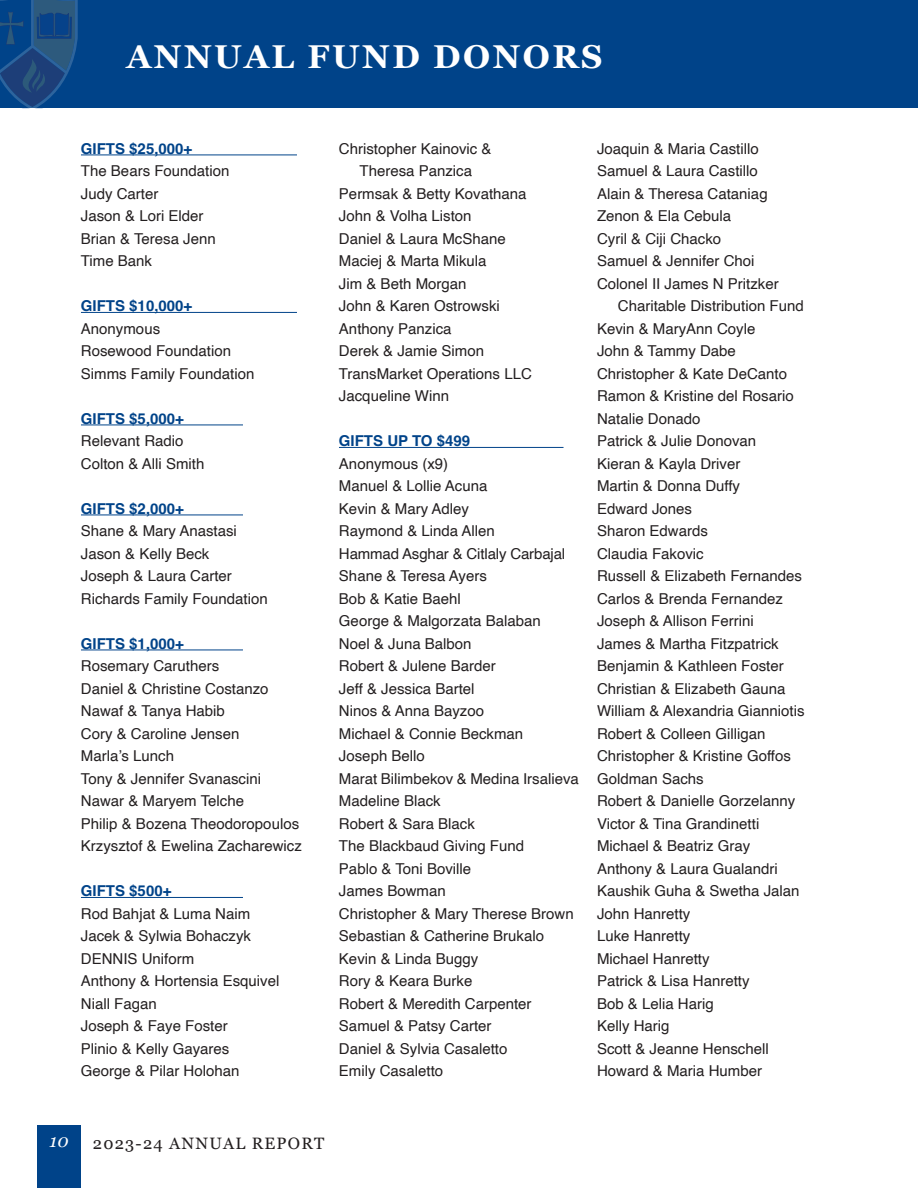
<style>
.page{position:relative;width:918px;height:1188px;background:#fff}
.page>*{position:absolute;margin:0;border:0;box-sizing:border-box;transform-origin:0 0}
.t1{font:700 33px "Georgia";letter-spacing:.075em;color:#fff}
.t2{font:italic 18px "Georgia";color:#fff}
.t3{font:16.5px "Georgia";letter-spacing:.075em;color:#231f20}
.t4{font:15px/22.5px "Helvetica";color:#231f20}
.t5{font:700 15px "Helvetica";color:#004389}
</style>
<div class="page">
<hr style="left:81px;top:155px;width:216px;height:1px;background:#004389">
<hr style="left:81px;top:312px;width:216px;height:1px;background:#004389">
<hr style="left:81px;top:425px;width:162px;height:1px;background:#004389">
<hr style="left:81px;top:515px;width:162px;height:1px;background:#004389">
<hr style="left:81px;top:650px;width:162px;height:1px;background:#004389">
<hr style="left:81px;top:897px;width:162px;height:1px;background:#004389">
<hr style="left:339px;top:447px;width:224px;height:1px;background:#004389">
<div style="left:37px;top:1125px;width:44px;height:63px;background:#004389"></div>
<div style="left:0;top:0;width:918px;height:108px;background:#004389"></div>
<svg style="left:0;top:0;width:78px;height:108px"></svg>
<h1 class="t1" style="left:126px;top:32px;width:478px">ANNUAL FUND DONORS</h1>
<p class="t5" style="left:81px;top:139px;width:113px">GIFTS $25,000+</p>
<p class="t4" style="left:81px;top:160px;width:150px">The Bears Foundation<br>Judy Carter<br>Jason &amp; Lori Elder<br>Brian &amp; Teresa Jenn<br>Time Bank</p>
<p class="t5" style="left:81px;top:297px;width:113px">GIFTS $10,000+</p>
<p class="t4" style="left:81px;top:318px;width:175px">Anonymous<br>Rosewood Foundation<br>Simms Family Foundation</p>
<p class="t5" style="left:81px;top:409px;width:104px">GIFTS $5,000+</p>
<p class="t4" style="left:81px;top:430px;width:125px">Relevant Radio<br>Colton &amp; Alli Smith</p>
<p class="t5" style="left:81px;top:499px;width:104px">GIFTS $2,000+</p>
<p class="t4" style="left:81px;top:520px;width:188px">Shane &amp; Mary Anastasi<br>Jason &amp; Kelly Beck<br>Joseph &amp; Laura Carter<br>Richards Family Foundation</p>
<p class="t5" style="left:81px;top:634px;width:104px">GIFTS $1,000+</p>
<p class="t4" style="left:81px;top:655px;width:222px">Rosemary Caruthers<br>Daniel &amp; Christine Costanzo<br>Nawaf &amp; Tanya Habib<br>Cory &amp; Caroline Jensen<br>Marla’s Lunch<br>Tony &amp; Jennifer Svanascini<br>Nawar &amp; Maryem Telche<br>Philip &amp; Bozena Theodoropoulos<br>Krzysztof &amp; Ewelina Zacharewicz</p>
<p class="t5" style="left:81px;top:882px;width:92px">GIFTS $500+</p>
<p class="t4" style="left:81px;top:903px;width:200px">Rod Bahjat &amp; Luma Naim<br>Jacek &amp; Sylwia Bohaczyk<br>DENNIS Uniform<br>Anthony &amp; Hortensia Esquivel<br>Niall Fagan<br>Joseph &amp; Faye Foster<br>Plinio &amp; Kelly Gayares<br>George &amp; Pilar Holohan</p>
<p class="t4" style="left:339px;top:138px;width:154px">Christopher Kainovic &amp;</p>
<p class="t4" style="left:360px;top:160px;width:114px">Theresa Panzica</p>
<p class="t4" style="left:339px;top:183px;width:189px">Permsak &amp; Betty Kovathana</p>
<p class="t4" style="left:339px;top:205px;width:134px">John &amp; Volha Liston</p>
<p class="t4" style="left:339px;top:228px;width:168px">Daniel &amp; Laura McShane</p>
<p class="t4" style="left:339px;top:250px;width:149px">Maciej &amp; Marta Mikula</p>
<p class="t4" style="left:339px;top:273px;width:129px">Jim &amp; Beth Morgan</p>
<p class="t4" style="left:339px;top:295px;width:162px">John &amp; Karen Ostrowski</p>
<p class="t4" style="left:339px;top:318px;width:114px">Anthony Panzica</p>
<p class="t4" style="left:339px;top:340px;width:147px">Derek &amp; Jamie Simon</p>
<p class="t4" style="left:339px;top:363px;width:194px">TransMarket Operations LLC</p>
<p class="t4" style="left:339px;top:385px;width:112px">Jacqueline Winn</p>
<p class="t5" style="left:339px;top:432px;width:133px">GIFTS UP TO $499</p>
<p class="t4" style="left:339px;top:453px;width:241px">Anonymous (x9)<br>Manuel &amp; Lollie Acuna<br>Kevin &amp; Mary Adley<br>Raymond &amp; Linda Allen<br>Hammad Asghar &amp; Citlaly Carbajal<br>Shane &amp; Teresa Ayers<br>Bob &amp; Katie Baehl<br>George &amp; Malgorzata Balaban<br>Noel &amp; Juna Balbon<br>Robert &amp; Julene Barder<br>Jeff &amp; Jessica Bartel<br>Ninos &amp; Anna Bayzoo<br>Michael &amp; Connie Beckman<br>Joseph Bello<br>Marat Bilimbekov &amp; Medina Irsalieva<br>Madeline Black<br>Robert &amp; Sara Black<br>The Blackbaud Giving Fund<br>Pablo &amp; Toni Boville<br>James Bowman<br>Christopher &amp; Mary Therese Brown<br>Sebastian &amp; Catherine Brukalo<br>Kevin &amp; Linda Buggy<br>Rory &amp; Keara Burke<br>Robert &amp; Meredith Carpenter<br>Samuel &amp; Patsy Carter<br>Daniel &amp; Sylvia Casaletto<br>Emily Casaletto</p>
<p class="t4" style="left:597px;top:138px;width:163px">Joaquin &amp; Maria Castillo</p>
<p class="t4" style="left:597px;top:160px;width:162px">Samuel &amp; Laura Castillo</p>
<p class="t4" style="left:597px;top:183px;width:172px">Alain &amp; Theresa Cataniag</p>
<p class="t4" style="left:597px;top:205px;width:136px">Zenon &amp; Ela Cebula</p>
<p class="t4" style="left:597px;top:228px;width:126px">Cyril &amp; Ciji Chacko</p>
<p class="t4" style="left:597px;top:250px;width:159px">Samuel &amp; Jennifer Choi</p>
<p class="t4" style="left:597px;top:273px;width:183px">Colonel II James N Pritzker</p>
<p class="t4" style="left:618px;top:295px;width:187px">Charitable Distribution Fund</p>
<p class="t4" style="left:597px;top:318px;width:160px">Kevin &amp; MaryAnn Coyle</p>
<p class="t4" style="left:597px;top:340px;width:140px">John &amp; Tammy Dabe</p>
<p class="t4" style="left:597px;top:363px;width:192px">Christopher &amp; Kate DeCanto</p>
<p class="t4" style="left:597px;top:385px;width:198px">Ramon &amp; Kristine del Rosario</p>
<p class="t4" style="left:597px;top:408px;width:105px">Natalie Donado</p>
<p class="t4" style="left:597px;top:430px;width:161px">Patrick &amp; Julie Donovan</p>
<p class="t4" style="left:597px;top:453px;width:145px">Kieran &amp; Kayla Driver</p>
<p class="t4" style="left:597px;top:475px;width:145px">Martin &amp; Donna Duffy</p>
<p class="t4" style="left:597px;top:498px;width:97px">Edward Jones</p>
<p class="t4" style="left:597px;top:520px;width:112px">Sharon Edwards</p>
<p class="t4" style="left:597px;top:543px;width:108px">Claudia Fakovic</p>
<p class="t4" style="left:597px;top:565px;width:207px">Russell &amp; Elizabeth Fernandes</p>
<p class="t4" style="left:597px;top:588px;width:187px">Carlos &amp; Brenda Fernandez</p>
<p class="t4" style="left:597px;top:610px;width:158px">Joseph &amp; Allison Ferrini</p>
<p class="t4" style="left:597px;top:633px;width:183px">James &amp; Martha Fitzpatrick</p>
<p class="t4" style="left:597px;top:655px;width:188px">Benjamin &amp; Kathleen Foster</p>
<p class="t4" style="left:597px;top:678px;width:190px">Christian &amp; Elizabeth Gauna</p>
<p class="t4" style="left:597px;top:700px;width:209px">William &amp; Alexandria Gianniotis</p>
<p class="t4" style="left:597px;top:723px;width:170px">Robert &amp; Colleen Gilligan</p>
<p class="t4" style="left:597px;top:745px;width:195px">Christopher &amp; Kristine Goffos</p>
<p class="t4" style="left:597px;top:768px;width:108px">Goldman Sachs</p>
<p class="t4" style="left:597px;top:790px;width:200px">Robert &amp; Danielle Gorzelanny</p>
<p class="t4" style="left:597px;top:813px;width:164px">Victor &amp; Tina Grandinetti</p>
<p class="t4" style="left:597px;top:835px;width:155px">Michael &amp; Beatriz Gray</p>
<p class="t4" style="left:597px;top:858px;width:182px">Anthony &amp; Laura Gualandri</p>
<p class="t4" style="left:597px;top:880px;width:204px">Kaushik Guha &amp; Swetha Jalan</p>
<p class="t4" style="left:597px;top:903px;width:95px">John Hanretty</p>
<p class="t4" style="left:597px;top:925px;width:95px">Luke Hanretty</p>
<p class="t4" style="left:597px;top:948px;width:114px">Michael Hanretty</p>
<p class="t4" style="left:597px;top:970px;width:154px">Patrick &amp; Lisa Hanretty</p>
<p class="t4" style="left:597px;top:993px;width:118px">Bob &amp; Lelia Harig</p>
<p class="t4" style="left:597px;top:1015px;width:74px">Kelly Harig</p>
<p class="t4" style="left:597px;top:1038px;width:173px">Scott &amp; Jeanne Henschell</p>
<p class="t4" style="left:597px;top:1060px;width:167px">Howard &amp; Maria Humber</p>
<p class="t2" style="left:50px;top:1128px;width:20px">10</p>
<p class="t3" style="left:93px;top:1131px;width:233px">2023-24 ANNUAL REPORT</p>
</div>
